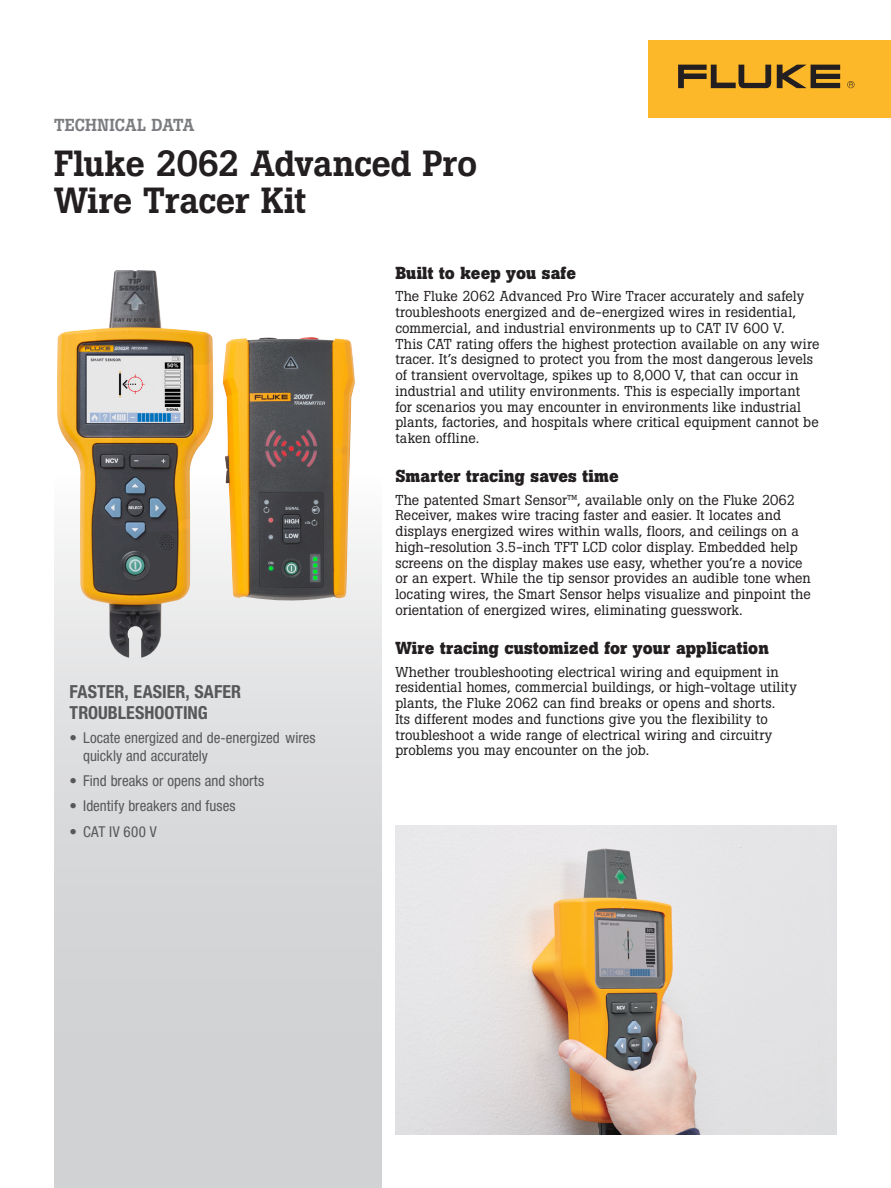
<style>
.page{position:relative;width:891px;height:1188px;background:#fff}
.page>*{position:absolute;margin:0;border:0;box-sizing:border-box;transform-origin:0 0}
.Headline{font:500 36px/37.5px "Boton Pro";letter-spacing:-.015em;color:#231f20}
.Gradient_subhead{font:700 condensed 18px/21px "Helvetica Neue LT Pro";color:#57585a}
._1st_level_Subhead{font:700 17.25px "Boton Pro";letter-spacing:.005em;color:#231f20}
.intro_subhead{font:500 17.25px "Boton Pro";color:#7a7c7f}
.Gradient_specs{font:condensed 15px/18px "Helvetica Neue LT Pro";color:#57585a}
._1st_par_body{font:14.25px/15.8px "Boton Pro";letter-spacing:.005em;color:#231f20}
</style>
<div class="page">
<img style="left:395px;top:826px;width:442px;height:308px">
<div style="left:54px;top:475px;width:328px;height:713px;background:linear-gradient(to bottom,#f3f3f3,#c8c9cc)"></div>
<div style="left:648px;top:40px;width:243px;height:78px;background:#fcb828"></div>
<svg style="left:777px;top:65px;width:63px;height:23px"></svg>
<svg style="left:678px;top:65px;width:93px;height:23px"></svg>
<svg style="left:847px;top:81px;width:8px;height:7px"></svg>
<img style="left:57px;top:270px;width:157px;height:388px">
<img style="left:223px;top:337px;width:132px;height:265px">
<p class="intro_subhead" style="left:54px;top:114px;width:142px">TECHNICAL DATA</p>
<p class="Headline" style="left:54px;top:145px;width:425px">Fluke 2062 Advanced Pro<br>Wire Tracer Kit</p>
<p class="Gradient_subhead" style="left:70px;top:681px;width:173px">FASTER, EASIER, SAFER<br>TROUBLESHOOTING</p>
<p class="Gradient_specs" style="left:83px;top:729px;width:234px;text-indent:-14px">• Locate energized and de-energized wires quickly and accurately</p>
<p class="Gradient_specs" style="left:70px;top:772px;width:196px">• Find breaks or opens and shorts</p>
<p class="Gradient_specs" style="left:70px;top:796px;width:167px">• Identify breakers and fuses</p>
<p class="Gradient_specs" style="left:70px;top:823px;width:89px">• CAT IV 600 V</p>
<p class="_1st_level_Subhead" style="left:395px;top:261px;width:182px">Built to keep you safe</p>
<p class="_1st_par_body" style="left:395px;top:288px;width:426px">The Fluke 2062 Advanced Pro Wire Tracer accurately and safely troubleshoots energized and de-energized wires in residential, commercial, and industrial environments up to CAT IV 600 V.<br>This CAT rating offers the highest protection available on any wire tracer. It’s designed to protect you from the most dangerous levels of transient overvoltage, spikes up to 8,000 V, that can occur in industrial and utility environments. This is especially important for scenarios you may encounter in environments like industrial plants, factories, and hospitals where critical equipment cannot be taken offline.</p>
<p class="_1st_level_Subhead" style="left:395px;top:465px;width:225px">Smarter tracing saves time</p>
<p class="_1st_par_body" style="left:395px;top:492px;width:417px">The patented Smart Sensor™, available only on the Fluke 2062<br>Receiver, makes wire tracing faster and easier. It locates and displays energized wires within walls, floors, and ceilings on a high-resolution 3.5-inch TFT LCD color display. Embedded help screens on the display makes use easy, whether you’re a novice or an expert. While the tip sensor provides an audible tone when locating wires, the Smart Sensor helps visualize and pinpoint the orientation of energized wires, eliminating guesswork.</p>
<p class="_1st_level_Subhead" style="left:395px;top:637px;width:375px">Wire tracing customized for your application</p>
<p class="_1st_par_body" style="left:395px;top:664px;width:403px">Whether troubleshooting electrical wiring and equipment in residential homes, commercial buildings, or high-voltage utility plants, the Fluke 2062 can find breaks or opens and shorts.<br>Its different modes and functions give you the flexibility to troubleshoot a wide range of electrical wiring and circuitry problems you may encounter on the job.</p>
</div>
